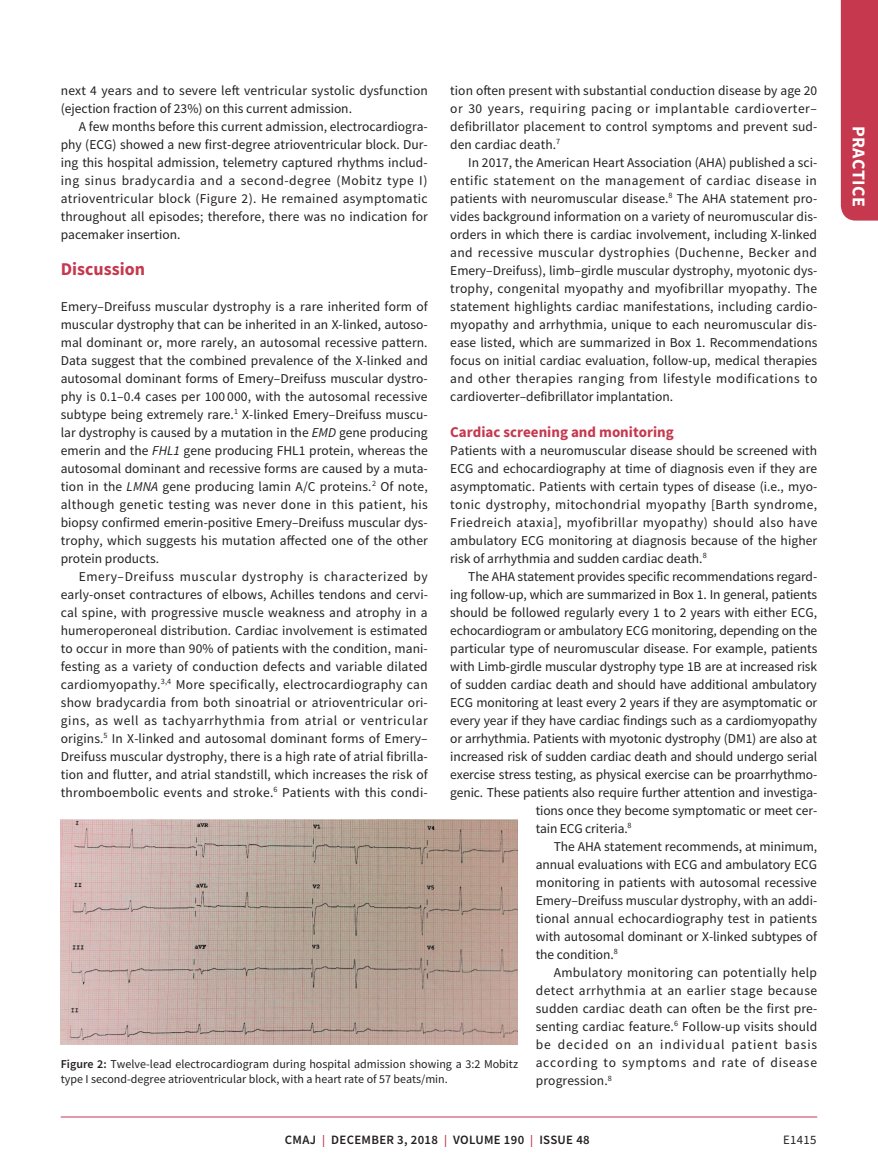
<style>
.page{position:relative;width:878px;height:1175px;background:#fff}
.page>*{position:absolute;margin:0;border:0;box-sizing:border-box;transform-origin:0 0}
.t1{font:700 18px "Source Sans Pro";color:#c5384e}
.t2{font:700 18px "Source Sans Pro";letter-spacing:.025em;color:#fff}
.t3{font:700 15px "Source Sans Pro";color:#c5384e}
.t4{font:13.5px/18px "Source Sans Pro";color:#231f20;text-align:justify}
.t5{font:13.5px "Source Sans Pro";letter-spacing:.03em;color:#231f20}
.t6{font:13.5px "Source Sans Pro";letter-spacing:.02em;color:#231f20}
.t7{font:13.5px "Source Sans Pro";letter-spacing:.065em;color:#231f20}
.t8{font:13.5px "Source Sans Pro";letter-spacing:.05em;color:#231f20}
.t9{font:600 12.75px "Source Sans Pro";letter-spacing:.025em;color:#231f20}
.t10{font:12.75px "Source Sans Pro";letter-spacing:.025em;color:#231f20}
.t11{font:12px/15px "Source Sans Pro";color:#231f20}
.s1{font-style:italic}
.s2{font-weight:600}
.s3{font-size:12px;color:#c5384e}
</style>
<div class="page">
<div style="left:840px;top:0;width:38px;height:220px;background:#c5384e"></div>
<hr style="left:61px;top:1116px;width:756px;height:1px;background:#c5384e">
<img style="left:61px;top:819px;width:457px;height:226px">
<p class="t4" style="left:61px;top:81px;width:368px">next 4 years and to severe left ventricular systolic dysfunction (ejection fraction of 23%) on this current admission.</p>
<p class="t4" style="left:61px;top:117px;width:368px;text-indent:18px">A few months before this current admission, electrocardiogra&shy;phy (ECG) showed a new first-degree atrioventricular block. Dur&shy;ing this hospital admission, telemetry captured rhythms includ&shy;ing sinus bradycardia and a second-degree (Mobitz type I) atrioventricular block (Figure 2). He remained asymptomatic throughout all episodes; therefore, there was no indication for pacemaker insertion.</p>
<h1 class="t1" style="left:61px;top:256px;width:86px">Discussion</h1>
<p class="t4" style="left:61px;top:297px;width:369px">Emery–Dreifuss muscular dystrophy is a rare inherited form of muscular dystrophy that can be inherited in an X-linked, autoso&shy;mal dominant or, more rarely, an autosomal recessive pattern.<br>Data suggest that the combined prevalence of the X-linked and autosomal dominant forms of Emery–Dreifuss muscular dystro&shy;phy is 0.1–0.4 cases per 100 000, with the autosomal recessive subtype being extremely rare.<sup>1</sup> X-linked Emery–Dreifuss muscu&shy;lar dystrophy is caused by a mutation in the <span class="s1">EMD</span> gene producing emerin and the <span class="s1">FHL1</span> gene producing FHL1 protein, whereas the autosomal dominant and recessive forms are caused by a muta&shy;tion in the <span class="s1">LMNA</span> gene producing lamin A/C proteins.<sup>2</sup> Of note, although genetic testing was never done in this patient, his biopsy confirmed emerin-positive Emery–Dreifuss muscular dys&shy;trophy, which suggests his mutation affected one of the other protein products.</p>
<p class="t4" style="left:61px;top:567px;width:368px;text-indent:18px">Emery–Dreifuss muscular dystrophy is characterized by early-onset contractures of elbows, Achilles tendons and cervi&shy;cal spine, with progressive muscle weakness and atrophy in a humeroperoneal distribution. Cardiac involvement is estimated to occur in more than 90% of patients with the condition, mani&shy;festing as a variety of conduction defects and variable dilated cardiomyopathy.<sup>3,4</sup> More specifically, electrocardiography can show bradycardia from both sinoatrial or atrioventricular ori&shy;gins, as well as tachyarrhythmia from atrial or ventricular origins.<sup>5</sup> In X-linked and autosomal dominant forms of Emery– Dreifuss muscular dystrophy, there is a high rate of atrial fibrilla&shy;tion and flutter, and atrial standstill, which increases the risk of thromboembolic events and stroke.<sup>6</sup> Patients with this condi-</p>
<p class="t4" style="left:450px;top:81px;width:369px">tion often present with substantial conduction disease by age 20 or 30 years, requiring pacing or implantable cardioverter– defibrillator placement to control symptoms and prevent sud&shy;den cardiac death.<sup>7</sup></p>
<p class="t4" style="left:450px;top:153px;width:369px;text-indent:18px">In 2017, the American Heart Association (AHA) published a sci&shy;entific statement on the management of cardiac disease in patients with neuromuscular disease.<sup>8</sup> The AHA statement pro&shy;vides background information on a variety of neuromuscular dis&shy;orders in which there is cardiac involvement, including X-linked and recessive muscular dystrophies (Duchenne, Becker and Emery–Dreifuss), limb–girdle muscular dystrophy, myotonic dys&shy;trophy, congenital myopathy and myofibrillar myopathy. The statement highlights cardiac manifestations, including cardio&shy;myopathy and arrhythmia, unique to each neuromuscular dis&shy;ease listed, which are summarized in Box 1. Recommendations focus on initial cardiac evaluation, follow-up, medical therapies and other therapies ranging from lifestyle modifications to cardioverter–defibrillator implantation.</p>
<p class="t3" style="left:450px;top:421px;width:225px">Cardiac screening and monitoring</p>
<p class="t4" style="left:450px;top:441px;width:369px">Patients with a neuromuscular disease should be screened with ECG and echocardiography at time of diagnosis even if they are asymptomatic. Patients with certain types of disease (i.e., myo&shy;tonic dystrophy, mitochondrial myopathy [Barth syndrome, Friedreich ataxia], myofibrillar myopathy) should also have ambulatory ECG monitoring at diagnosis because of the higher risk of arrhythmia and sudden cardiac death.<sup>8</sup></p>
<p class="t4" style="left:468px;top:567px;width:350px">The AHA statement provides specific recommendations regard-</p>
<p class="t4" style="left:450px;top:585px;width:368px">ing follow-up, which are summarized in Box 1. In general, patients</p>
<p class="t4" style="left:450px;top:603px;width:368px">should be followed regularly every 1 to 2 years with either ECG,</p>
<p class="t4" style="left:450px;top:621px;width:368px">echocardiogram or ambulatory ECG monitoring, depending on the</p>
<p class="t4" style="left:450px;top:639px;width:368px">particular type of neuromuscular disease. For example, patients</p>
<p class="t4" style="left:450px;top:657px;width:368px">with Limb-girdle muscular dystrophy type 1B are at increased risk</p>
<p class="t4" style="left:450px;top:675px;width:368px">of sudden cardiac death and should have additional ambulatory</p>
<p class="t4" style="left:450px;top:693px;width:368px">ECG monitoring at least every 2 years if they are asymptomatic or</p>
<p class="t4" style="left:450px;top:711px;width:368px">every year if they have cardiac findings such as a cardiomyopathy</p>
<p class="t4" style="left:450px;top:729px;width:368px">or arrhythmia. Patients with myotonic dystrophy (DM1) are also at</p>
<p class="t4" style="left:450px;top:747px;width:368px">increased risk of sudden cardiac death and should undergo serial</p>
<p class="t4" style="left:450px;top:765px;width:368px">exercise stress testing, as physical exercise can be proarrhythmo-</p>
<p class="t4" style="left:450px;top:783px;width:368px">genic. These patients also require further attention and investiga-</p>
<p class="t4" style="left:536px;top:801px;width:283px">tions once they become symptomatic or meet cer-</p>
<p class="t4" style="left:536px;top:819px;width:97px">tain ECG criteria.<sup>8</sup></p>
<p class="t4" style="left:554px;top:837px;width:265px">The AHA statement recommends, at minimum,</p>
<p class="t4" style="left:536px;top:855px;width:283px">annual evaluations with ECG and ambulatory ECG</p>
<p class="t4" style="left:536px;top:873px;width:283px">monitoring in patients with autosomal recessive</p>
<p class="t4" style="left:536px;top:891px;width:283px">Emery–Dreifuss muscular dystrophy, with an addi-</p>
<p class="t4" style="left:536px;top:909px;width:283px">tional annual echocardiography test in patients</p>
<p class="t4" style="left:536px;top:927px;width:283px">with autosomal dominant or X-linked subtypes of</p>
<p class="t4" style="left:536px;top:945px;width:83px">the condition.<sup>8</sup></p>
<p class="t6" style="left:553px;top:963px;width:265px">Ambulatory monitoring can potentially help</p>
<p class="t5" style="left:536px;top:981px;width:283px">detect arrhythmia at an earlier stage because</p>
<p class="t4" style="left:536px;top:999px;width:283px">sudden cardiac death can often be the first pre-</p>
<p class="t4" style="left:536px;top:1017px;width:283px">senting cardiac feature.<sup>6</sup> Follow-up visits should</p>
<p class="t7" style="left:536px;top:1035px;width:283px">be decided on an individual patient basis</p>
<p class="t8" style="left:536px;top:1053px;width:283px">according to symptoms and rate of disease</p>
<p class="t4" style="left:536px;top:1071px;width:78px">progression.<sup>8</sup></p>
<p class="t11" style="left:61px;top:1056px;width:459px"><span class="s2">Figure 2:</span> Twelve-lead electrocardiogram during hospital admission showing a 3:2 Mobitz type I second-degree atrioventricular block, with a heart rate of 57 beats/min.</p>
<p class="t9" style="left:285px;top:1131px;width:306px">CMAJ <span class="s3">|</span> DECEMBER 3, 2018 <span class="s3">|</span> VOLUME 190 <span class="s3">|</span> ISSUE 48</p>
<p class="t10" style="left:783px;top:1132px;width:35px">E1415</p>
<h1 class="t2" style="left:871px;top:126px;width:83px;rotate:90deg">PRACTICE</h1>
</div>
